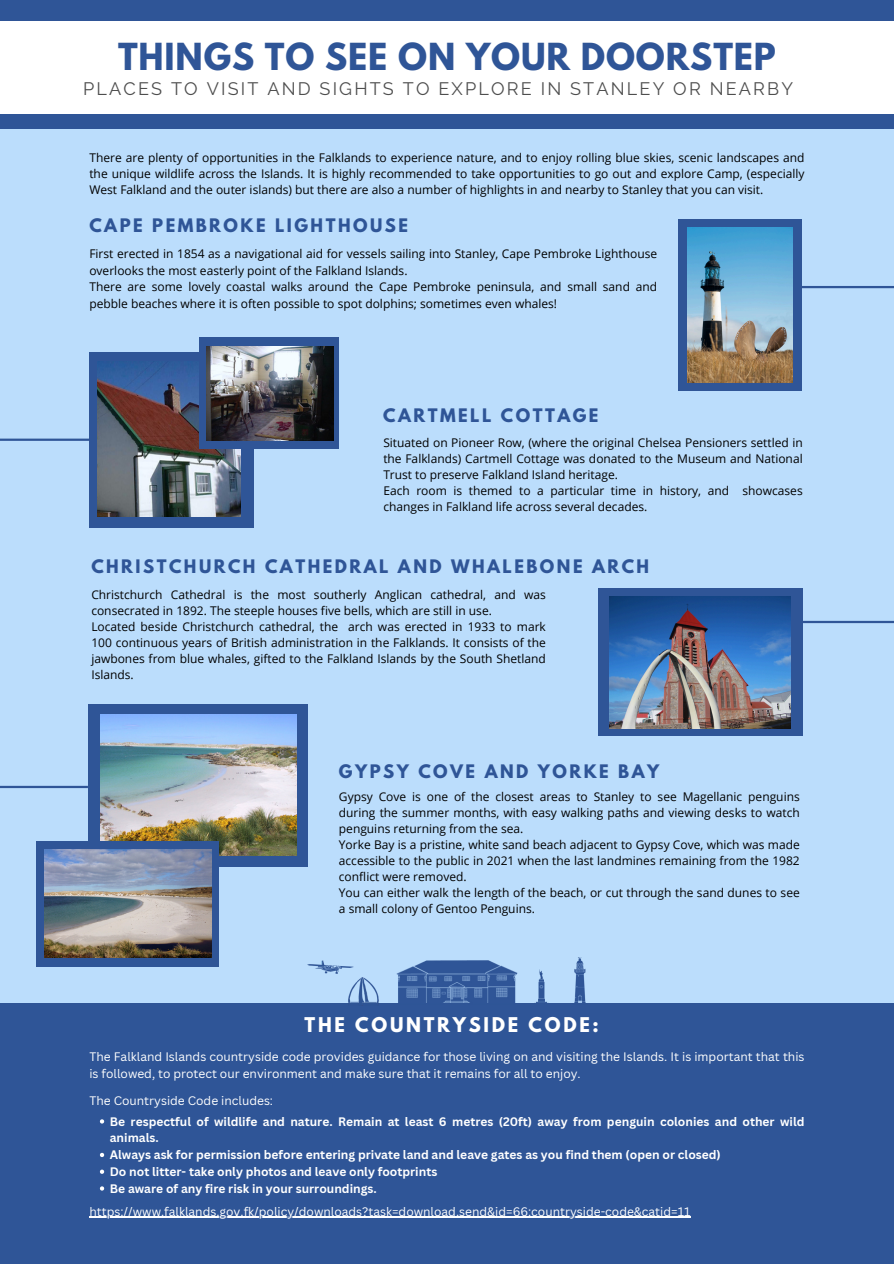
<style>
.page{position:relative;width:894px;height:1264px;background:#fff}
.page>*{position:absolute;margin:0;border:0;box-sizing:border-box;transform-origin:0 0}
.t1{font:700 33px "League Spartan";letter-spacing:.025em;color:#2f5597}
.t2{font:18px "Raleway";letter-spacing:.12em;color:#4e4e4e}
.t3{font:700 18px "League Spartan";letter-spacing:.15em;color:#fff}
.t4{font:700 16.5px "League Spartan";letter-spacing:.15em;color:#2f5597}
.t5{font:12px/16px "Open Sans";color:#000;text-align:justify}
.t6{font:12px/16.8px "Canva Sans";color:#fff}
.t7{font:700 12px/16.8px "Canva Sans";color:#fff}
</style>
<div class="page">
<div style="left:0;top:0;width:893px;height:1263px;background:#bbddfc"></div>
<div style="left:0;top:0;width:893px;height:128px;background:#2f5597"></div>
<div style="left:0;top:21px;width:893px;height:92px;background:#fff"></div>
<div style="left:0;top:1002px;width:893px;height:261px;background:#2f5597"></div>
<img style="left:396px;top:960px;width:121px;height:43px">
<img style="left:572px;top:957px;width:15px;height:46px">
<img style="left:534px;top:969px;width:14px;height:34px">
<img style="left:307px;top:960px;width:46px;height:13px">
<img style="left:348px;top:977px;width:31px;height:27px">
<div style="left:598px;top:588px;width:204px;height:148px;background:#2f5597"></div>
<hr style="left:705px;top:286px;width:188px;height:2px;background:#2f5597">
<div style="left:678px;top:219px;width:123px;height:171px;background:#2f5597"></div>
<div style="left:88px;top:704px;width:219px;height:162px;background:#2f5597"></div>
<hr style="left:0;top:785px;width:88px;height:3px;background:#2f5597">
<img style="left:101px;top:715px;width:196px;height:140px">
<div style="left:37px;top:841px;width:182px;height:125px;background:#2f5597"></div>
<hr style="left:0;top:438px;width:91px;height:3px;background:#2f5597">
<hr style="left:731px;top:621px;width:162px;height:2px;background:#2f5597">
<div style="left:89px;top:352px;width:164px;height:175px;background:#2f5597"></div>
<img style="left:97px;top:361px;width:143px;height:155px">
<img style="left:687px;top:227px;width:105px;height:156px">
<img style="left:45px;top:849px;width:166px;height:108px">
<img style="left:609px;top:596px;width:181px;height:132px">
<div style="left:199px;top:337px;width:140px;height:112px;background:#2f5597"></div>
<img style="left:207px;top:346px;width:127px;height:94px">
<svg style="left:100px;top:1119px;width:4px;height:4px"></svg>
<svg style="left:100px;top:1152px;width:4px;height:5px"></svg>
<svg style="left:100px;top:1169px;width:4px;height:4px"></svg>
<svg style="left:100px;top:1186px;width:4px;height:4px"></svg>
<hr style="left:89px;top:1216px;width:601px;height:1px;background:#fff">
<p class="t1" style="left:118px;top:40px;width:659px">THINGS TO SEE ON YOUR DOORSTEP</p>
<p class="t2" style="left:83px;top:78px;width:711px">PLACES TO VISIT AND SIGHTS TO EXPLORE IN STANLEY OR NEARBY</p>
<p class="t5" style="left:89px;top:149px;width:716px">There are plenty of opportunities in the Falklands to experience nature, and to enjoy rolling blue skies, scenic landscapes and the unique wildlife across the Islands. It is highly recommended to take opportunities to go out and explore Camp, (especially West Falkland and the outer islands) but there are also a number of highlights in and nearby to Stanley that you can visit.</p>
<h2 class="t4" style="left:89px;top:217px;width:320px">CAPE PEMBROKE LIGHTHOUSE</h2>
<p class="t5" style="left:89px;top:245px;width:569px;line-height:16.5px">First erected in 1854 as a navigational aid for vessels sailing into Stanley, Cape Pembroke Lighthouse overlooks the most easterly point of the Falkland Islands.</p>
<p class="t5" style="left:89px;top:278px;width:569px;line-height:16.5px">There are some lovely coastal walks around the Cape Pembroke peninsula, and small sand and pebble beaches where it is often possible to spot dolphins; sometimes even whales!</p>
<h3 class="t4" style="left:383px;top:407px;width:217px">CARTMELL COTTAGE</h3>
<h2 class="t5" style="left:383px;top:434px;width:421px">Situated on Pioneer Row, (where the original Chelsea Pensioners settled in the Falklands) Cartmell Cottage was donated to the Museum and National Trust to preserve Falkland Island heritage.</h2>
<p class="t5" style="left:383px;top:482px;width:421px">Each room is themed to a particular time in history, and showcases changes in Falkland life across several decades.</p>
<p class="t4" style="left:91px;top:558px;width:559px">CHRISTCHURCH CATHEDRAL AND WHALEBONE ARCH</p>
<p class="t5" style="left:91px;top:586px;width:456px">Christchurch Cathedral is the most southerly Anglican cathedral, and was consecrated in 1892. The steeple houses five bells, which are still in use.</p>
<h2 class="t5" style="left:91px;top:618px;width:456px">Located beside Christchurch cathedral, the arch was erected in 1933 to mark 100 continuous years of British administration in the Falklands. It consists of the jawbones from blue whales, gifted to the Falkland Islands by the South Shetland Islands.</h2>
<p class="t4" style="left:339px;top:762px;width:322px">GYPSY COVE AND YORKE BAY</p>
<p class="t5" style="left:339px;top:788px;width:462px">Gypsy Cove is one of the closest areas to Stanley to see Magellanic penguins during the summer months, with easy walking paths and viewing desks to watch penguins returning from the sea.</p>
<p class="t5" style="left:339px;top:836px;width:462px">Yorke Bay is a pristine, white sand beach adjacent to Gypsy Cove, which was made accessible to the public in 2021 when the last landmines remaining from the 1982 conflict were removed.</p>
<p class="t5" style="left:339px;top:884px;width:462px">You can either walk the length of the beach, or cut through the sand dunes to see a small colony of Gentoo Penguins.</p>
<p class="t3" style="left:304px;top:1015px;width:295px">THE COUNTRYSIDE CODE:</p>
<p class="t6" style="left:89px;top:1047px;width:716px">The Falkland Islands countryside code provides guidance for those living on and visiting the Islands. It is important that this is followed, to protect our environment and make sure that it remains for all to enjoy.</p>
<p class="t6" style="left:89px;top:1091px;width:185px">The Countryside Code includes:</p>
<p class="t7" style="left:110px;top:1112px;width:696px">Be respectful of wildlife and nature. Remain at least 6 metres (20ft) away from penguin colonies and other wild animals.</p>
<p class="t7" style="left:110px;top:1145px;width:612px">Always ask for permission before entering private land and leave gates as you find them (open or closed)</p>
<p class="t7" style="left:110px;top:1162px;width:329px">Do not litter- take only photos and leave only footprints</p>
<h2 class="t7" style="left:110px;top:1179px;width:268px">Be aware of any fire risk in your surroundings.</h2>
<p class="t6" style="left:89px;top:1202px;width:602px">https://www.falklands.gov.fk/policy/downloads?task=download.send&amp;id=66:countryside-code&amp;catid=11</p>
</div>
